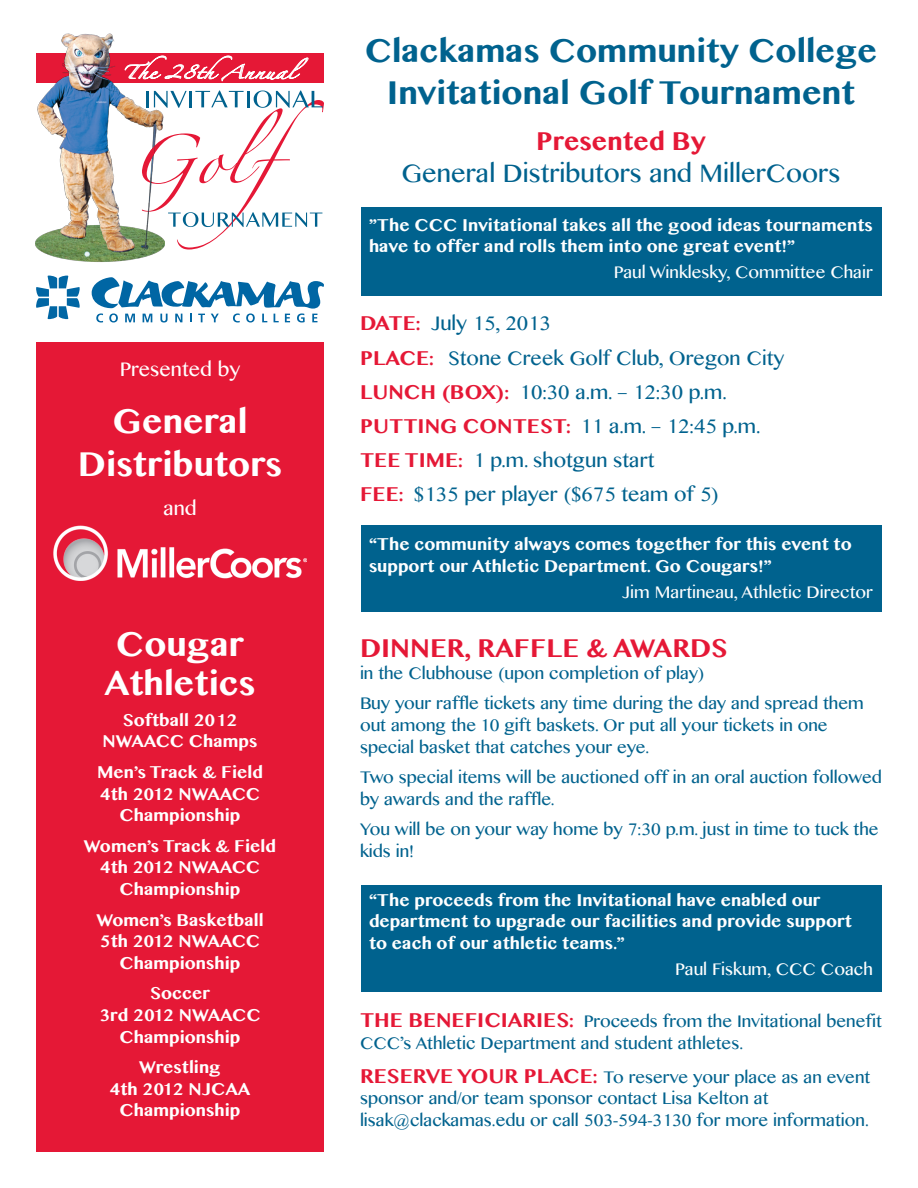
<style>
.page{position:relative;width:918px;height:1188px;background:#fff}
.page>*{position:absolute;margin:0;border:0;box-sizing:border-box;transform-origin:0 0}
.t1{font:700 36px/43.2px "Telugu MN";color:#fff;text-align:center}
.t2{font:700 34.5px/41.4px "Telugu MN";color:#00628e;text-align:center}
.t3{font:27px "Telugu MN";color:#00628e}
.t4{font:700 27px "Telugu MN";color:#e51836}
.t5{font:21px "Telugu MN";color:#00628e}
.t6{font:21px "Telugu MN";color:#fff}
.t7{font:18px/21.6px "Telugu MN";color:#00628e}
.t8{font:700 18px/21.6px "Telugu MN";color:#fff;text-align:center}
.t9{font:18px "Telugu MN";color:#fff}
.t10{font:12.15px "Zapfino";color:#fff;scale:1.33 1}
.s1{font-weight:700;color:#e51836}
.s2{font-weight:700;font-size:21px;color:#e51836}
</style>
<div class="page">
<div style="left:362px;top:526px;width:520px;height:86px;background:#00628e"></div>
<div style="left:362px;top:207px;width:520px;height:88px;background:#00628e"></div>
<div style="left:36px;top:342px;width:287px;height:809px;background:#e51836"></div>
<div style="left:37px;top:53px;width:287px;height:30px;background:#e51836"></div>
<div style="left:362px;top:886px;width:520px;height:106px;background:#00628e"></div>
<img style="left:36px;top:33px;width:125px;height:229px">
<svg style="left:142px;top:91px;width:182px;height:159px"></svg>
<img style="left:54px;top:526px;width:252px;height:54px">
<svg style="left:124px;top:55px;width:185px;height:27px"></svg>
<svg style="left:92px;top:277px;width:232px;height:46px"></svg>
<svg style="left:36px;top:275px;width:44px;height:44px"></svg>
<p class="t10" style="left:122px;top:67px;width:142px">The 28thAnnual</p>
<p class="t6" style="left:120px;top:356px;width:122px">Presented by</p>
<p class="t1" style="left:78px;top:399px;width:206px">General<br>Distributors</p>
<p class="t6" style="left:163px;top:495px;width:35px">and</p>
<p class="t1" style="left:104px;top:624px;width:153px;line-height:39px">Cougar<br>Athletics</p>
<p class="t8" style="left:103px;top:709px;width:156px">Softball 2012<br>NWAACC Champs</p>
<p class="t8" style="left:97px;top:761px;width:167px">Men’s Track &amp; Field<br>4th 2012 NWAACC<br>Championship</p>
<p class="t8" style="left:84px;top:835px;width:194px">Women’s Track &amp; Field<br>4th 2012 NWAACC<br>Championship</p>
<p class="t8" style="left:96px;top:909px;width:169px">Women’s Basketball<br>5th 2012 NWAACC<br>Championship</p>
<p class="t8" style="left:99px;top:982px;width:163px">Soccer<br>3rd 2012 NWAACC<br>Championship</p>
<p class="t8" style="left:110px;top:1056px;width:142px">Wrestling<br>4th 2012 NJCAA<br>Championship</p>
<p class="t2" style="left:365px;top:30px;width:514px">Clackamas Community College<br>Invitational Golf Tournament</p>
<p class="t4" style="left:536px;top:124px;width:171px">Presented By</p>
<p class="t3" style="left:402px;top:157px;width:440px">General Distributors and MillerCoors</p>
<p class="t8" style="left:369px;top:214px;width:505px;text-align:left">”The CCC Invitational takes all the good ideas tournaments have to offer and rolls them into one great event!”</p>
<p class="t9" style="left:614px;top:261px;width:261px">Paul Winklesky, Committee Chair</p>
<p class="t5" style="left:360px;top:311px;width:193px"><span class="s1">DATE:</span> July 15, 2013</p>
<p class="t5" style="left:360px;top:345px;width:426px"><span class="s1">PLACE:</span> Stone Creek Golf Club, Oregon City</p>
<p class="t5" style="left:360px;top:379px;width:368px"><span class="s1">LUNCH (BOX):</span> 10:30 a.m. – 12:30 p.m.</p>
<p class="t5" style="left:360px;top:413px;width:402px"><span class="s1">PUTTING CONTEST:</span> 11 a.m. – 12:45 p.m.</p>
<p class="t5" style="left:360px;top:448px;width:296px"><span class="s1">TEE TIME:</span> 1 p.m. shotgun start</p>
<p class="t5" style="left:360px;top:482px;width:360px"><span class="s1">FEE:</span> $135 per player ($675 team of 5)</p>
<p class="t8" style="left:369px;top:533px;width:484px;text-align:left">“The community always comes together for this event to support our Athletic Department. Go Cougars!”</p>
<p class="t9" style="left:622px;top:581px;width:252px">Jim Martineau, Athletic Director</p>
<p class="t4" style="left:360px;top:632px;width:369px">DINNER, RAFFLE &amp; AWARDS</p>
<p class="t7" style="left:360px;top:662px;width:346px">in the Clubhouse (upon completion of play)</p>
<p class="t7" style="left:360px;top:692px;width:505px">Buy your raffle tickets any time during the day and spread them out among the 10 gift baskets. Or put all your tickets in one special basket that catches your eye.</p>
<p class="t7" style="left:360px;top:766px;width:523px">Two special items will be auctioned off in an oral auction followed by awards and the raffle.</p>
<p class="t7" style="left:360px;top:818px;width:520px">You will be on your way home by 7:30 p.m. just in time to tuck the kids in!</p>
<p class="t8" style="left:369px;top:889px;width:484px;text-align:left">“The proceeds from the Invitational have enabled our department to upgrade our facilities and provide support to each of our athletic teams.”</p>
<p class="t9" style="left:675px;top:958px;width:199px">Paul Fiskum, CCC Coach</p>
<p class="t7" style="left:360px;top:1010px;width:523px"><span class="s2">THE BENEFICIARIES:</span> Proceeds from the Invitational benefit<br>CCC’s Athletic Department and student athletes.</p>
<p class="t7" style="left:360px;top:1066px;width:512px"><span class="s2">RESERVE YOUR PLACE:</span> To reserve your place as an event sponsor and/or team sponsor contact Lisa Kelton at lisak@clackamas.edu or call 503-594-3130 for more information.</p>
</div>
